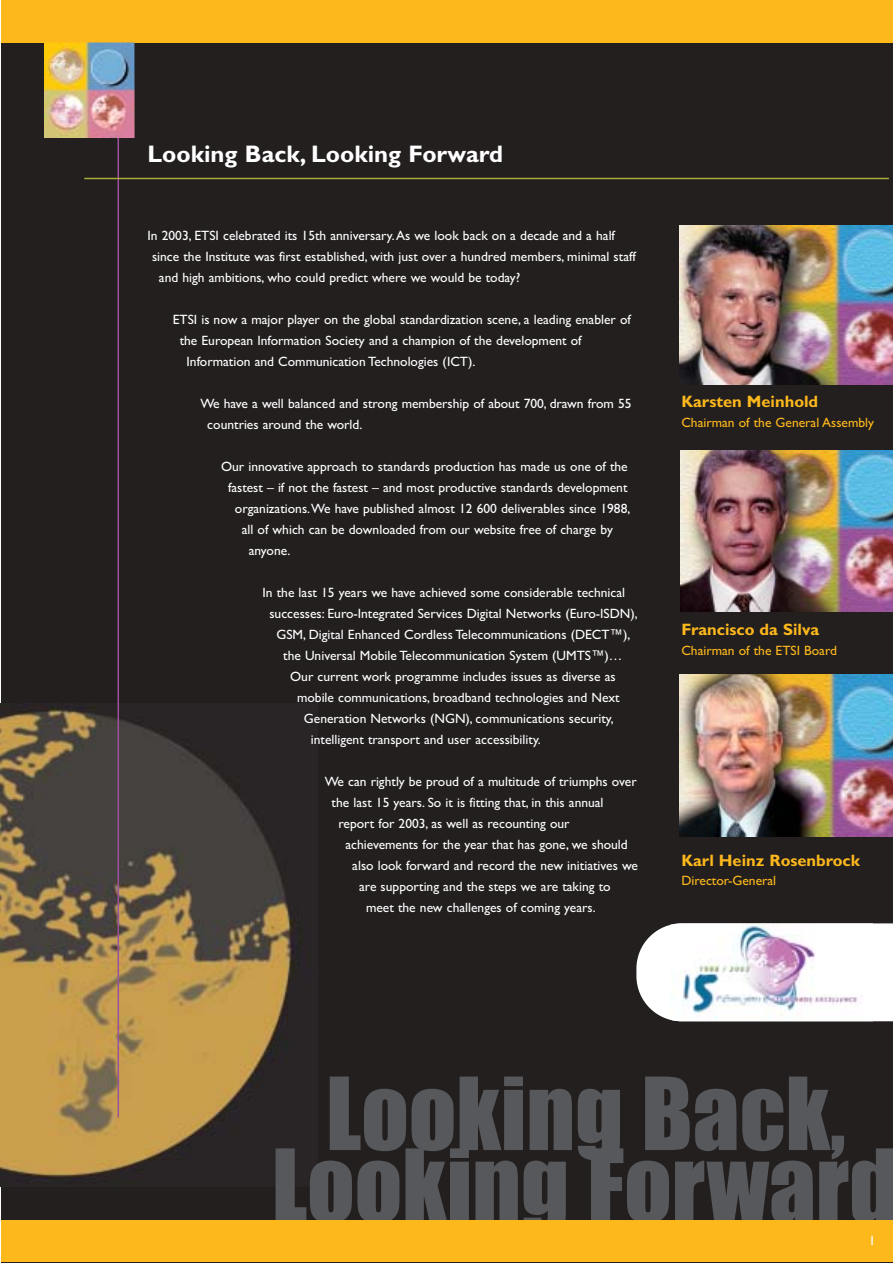
<style>
.page{position:relative;width:893px;height:1263px;background:#fff}
.page>*{position:absolute;margin:0;border:0;box-sizing:border-box;transform-origin:0 0}
.t1{font:93px/71.8px "Impact";color:#57585b;text-align:center}
.t2{font:700 24px "Gill Sans";color:#fff}
.t3{font:700 16.5px "Gill Sans";color:#fdb81c}
.t4{font:13.5px/21px "Gill Sans";color:#fff}
.t5{font:13.5px "Gill Sans";color:#fdb81c}
</style>
<div class="page">
<div style="left:1px;top:0;width:891px;height:1262px;background:#231f1f"></div>
<img style="left:1px;top:703px;width:311px;height:481px">
<div style="left:1px;top:0;width:891px;height:43px;background:#fdb81c"></div>
<img style="left:679px;top:226px;width:213px;height:159px">
<img style="left:680px;top:450px;width:212px;height:162px">
<img style="left:679px;top:674px;width:213px;height:162px">
<hr style="left:117px;top:123px;width:2px;height:994px;background:#9c519f">
<hr style="left:84px;top:178px;width:804px;height:1px;background:#aaaa39">
<img style="left:45px;top:43px;width:89px;height:95px">
<div style="left:1px;top:1220px;width:891px;height:42px;background:#fdb81c"></div>
<svg style="left:636px;top:923px;width:256px;height:98px"></svg>
<img style="left:670px;top:923px;width:202px;height:98px">
<h2 class="t2" style="left:147px;top:146px;width:357px">Looking Back, Looking Forward</h2>
<p class="t4" style="left:147px;top:227px;width:469px">In 2003, ETSI celebrated its 15th anniversary.As we look back on a decade and a half</p>
<p class="t4" style="left:152px;top:248px;width:485px">since the Institute was first established, with just over a hundred members, minimal staff</p>
<p class="t4" style="left:159px;top:269px;width:363px">and high ambitions, who could predict where we would be today?</p>
<p class="t4" style="left:173px;top:311px;width:459px">ETSI is now a major player on the global standardization scene, a leading enabler of</p>
<p class="t4" style="left:180px;top:332px;width:403px">the European Information Society and a champion of the development of</p>
<p class="t4" style="left:186px;top:353px;width:290px">Information and Communication Technologies (ICT).</p>
<p class="t4" style="left:207px;top:395px;width:426px;text-indent:-7px">We have a well balanced and strong membership of about 700, drawn from 55 countries around the world.</p>
<p class="t4" style="left:221px;top:458px;width:408px">Our innovative approach to standards production has made us one of the</p>
<p class="t4" style="left:228px;top:479px;width:401px">fastest – if not the fastest – and most productive standards development</p>
<p class="t4" style="left:235px;top:500px;width:397px">organizations.We have published almost 12 600 deliverables since 1988,</p>
<p class="t4" style="left:242px;top:521px;width:373px">all of which can be downloaded from our website free of charge by</p>
<p class="t4" style="left:249px;top:542px;width:43px">anyone.</p>
<p class="t4" style="left:262px;top:584px;width:364px">In the last 15 years we have achieved some considerable technical</p>
<p class="t4" style="left:269px;top:605px;width:370px">successes: Euro-Integrated Services Digital Networks (Euro-ISDN),</p>
<p class="t4" style="left:276px;top:626px;width:355px">GSM, Digital Enhanced Cordless Telecommunications (DECT™),</p>
<p class="t4" style="left:283px;top:647px;width:341px">the Universal Mobile Telecommunication System (UMTS™)…</p>
<p class="t4" style="left:290px;top:668px;width:327px">Our current work programme includes issues as diverse as</p>
<p class="t4" style="left:297px;top:689px;width:324px">mobile communications, broadband technologies and Next</p>
<p class="t4" style="left:304px;top:710px;width:311px">Generation Networks (NGN), communications security,</p>
<p class="t4" style="left:311px;top:731px;width:231px">intelligent transport and user accessibility.</p>
<p class="t4" style="left:324px;top:773px;width:313px">We can rightly be proud of a multitude of triumphs over</p>
<p class="t4" style="left:331px;top:794px;width:273px">the last 15 years. So it is fitting that, in this annual</p>
<p class="t4" style="left:338px;top:815px;width:233px">report for 2003, as well as recounting our</p>
<p class="t4" style="left:345px;top:836px;width:284px">achievements for the year that has gone, we should</p>
<p class="t4" style="left:352px;top:857px;width:287px">also look forward and record the new initiatives we</p>
<p class="t4" style="left:359px;top:878px;width:253px">are supporting and the steps we are taking to</p>
<p class="t4" style="left:366px;top:899px;width:231px">meet the new challenges of coming years.</p>
<p class="t3" style="left:681px;top:396px;width:138px">Karsten Meinhold</p>
<p class="t5" style="left:681px;top:417px;width:194px">Chairman of the General Assembly</p>
<p class="t3" style="left:681px;top:624px;width:139px">Francisco da Silva</p>
<p class="t5" style="left:681px;top:645px;width:157px">Chairman of the ETSI Board</p>
<p class="t3" style="left:681px;top:854px;width:180px">Karl Heinz Rosenbrock</p>
<p class="t5" style="left:681px;top:876px;width:96px">Director-General</p>
<h1 class="t1" style="left:272px;top:1085px;width:627px">Looking Back,<br>Looking Forward</h1>
<p class="t4" style="left:868px;top:1231px;width:8px">1</p>
</div>
